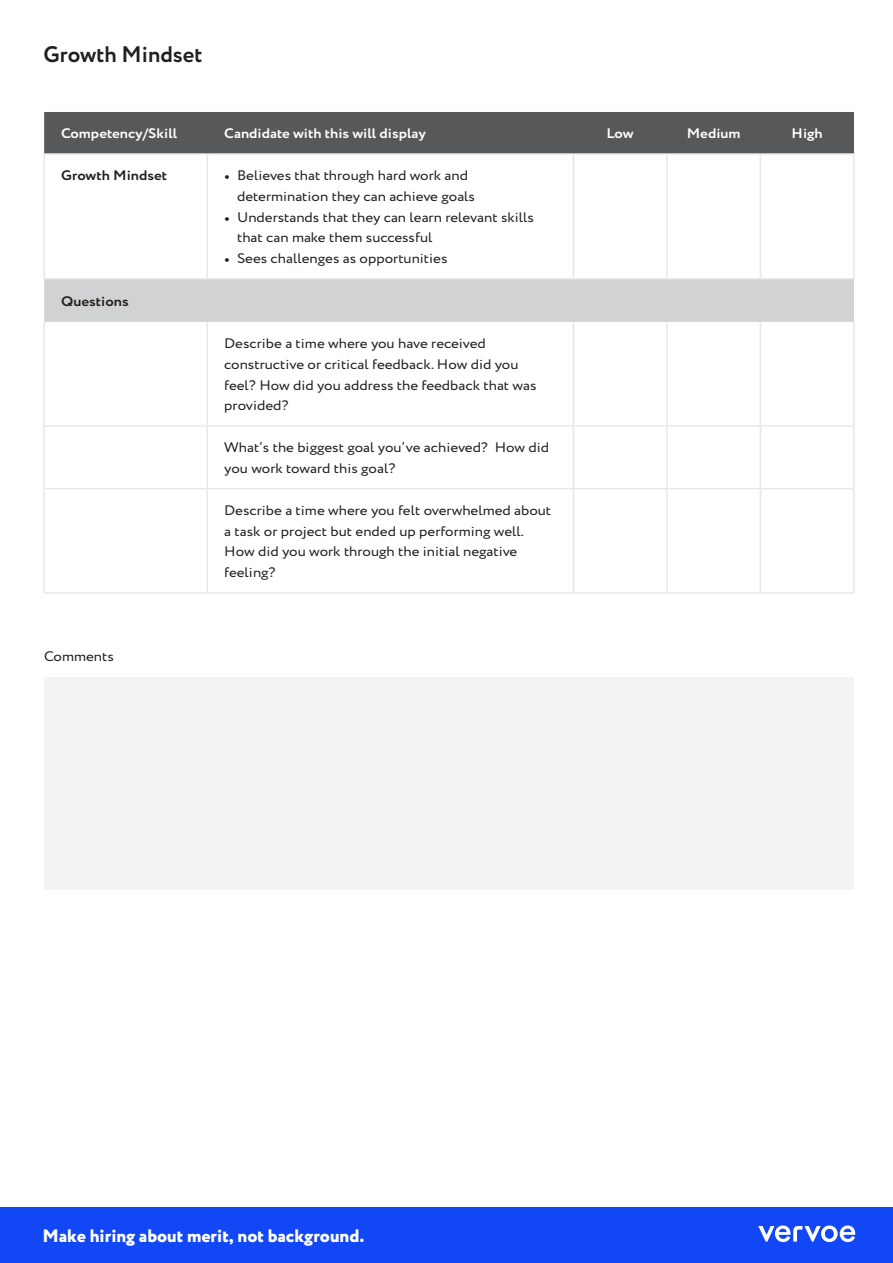
<style>
.page{position:relative;width:893px;height:1263px;background:#fff}
.page>*{position:absolute;margin:0;border:0;box-sizing:border-box;transform-origin:0 0}
.t1{font:700 22.5px "Circe";color:#231f20}
.t2{font:800 18px "Circe";color:#fff}
.t3{font:13.8px/20.7px "Circe";color:#231f20;scale:1.09 1}
.t4{font:700 13.8px "Circe";color:#fff;scale:1.09 1}
.t5{font:700 13.8px "Circe";color:#231f20;scale:1.09 1}
.s1{font-family:"Minion Pro"}
</style>
<div class="page">
<div style="left:0;top:1208px;width:893px;height:55px;background:#1247f6"></div>
<svg style="left:758px;top:1225px;width:97px;height:17px"></svg>
<div style="left:44px;top:112px;width:810px;height:41px;background:#57585a"></div>
<div style="left:44px;top:279px;width:810px;height:43px;background:#d1d2d4"></div>
<div style="left:44px;top:677px;width:810px;height:212px;background:#f2f3f4"></div>
<hr style="left:43px;top:322px;width:2px;height:104px;background:#e6e7e9">
<hr style="left:207px;top:322px;width:1px;height:103px;background:#e6e7e9">
<hr style="left:573px;top:322px;width:1px;height:103px;background:#e6e7e9">
<hr style="left:666px;top:322px;width:2px;height:103px;background:#e6e7e9">
<hr style="left:760px;top:322px;width:1px;height:103px;background:#e6e7e9">
<hr style="left:853px;top:322px;width:2px;height:104px;background:#e6e7e9">
<hr style="left:43px;top:426px;width:2px;height:63px;background:#e6e7e9">
<hr style="left:207px;top:427px;width:1px;height:61px;background:#e6e7e9">
<hr style="left:573px;top:427px;width:1px;height:61px;background:#e6e7e9">
<hr style="left:666px;top:427px;width:2px;height:61px;background:#e6e7e9">
<hr style="left:760px;top:427px;width:1px;height:61px;background:#e6e7e9">
<hr style="left:853px;top:426px;width:2px;height:63px;background:#e6e7e9">
<hr style="left:43px;top:489px;width:2px;height:103px;background:#e6e7e9">
<hr style="left:207px;top:489px;width:1px;height:103px;background:#e6e7e9">
<hr style="left:573px;top:489px;width:1px;height:103px;background:#e6e7e9">
<hr style="left:666px;top:489px;width:2px;height:103px;background:#e6e7e9">
<hr style="left:760px;top:489px;width:1px;height:103px;background:#e6e7e9">
<hr style="left:853px;top:489px;width:2px;height:103px;background:#e6e7e9">
<hr style="left:45px;top:425px;width:162px;height:2px;background:#e6e7e9">
<hr style="left:207px;top:425px;width:366px;height:2px;background:#e6e7e9">
<hr style="left:573px;top:425px;width:94px;height:2px;background:#e6e7e9">
<hr style="left:667px;top:425px;width:93px;height:2px;background:#e6e7e9">
<hr style="left:760px;top:425px;width:93px;height:2px;background:#e6e7e9">
<hr style="left:45px;top:488px;width:162px;height:1px;background:#e6e7e9">
<hr style="left:207px;top:488px;width:366px;height:1px;background:#e6e7e9">
<hr style="left:573px;top:488px;width:94px;height:1px;background:#e6e7e9">
<hr style="left:667px;top:488px;width:93px;height:1px;background:#e6e7e9">
<hr style="left:760px;top:488px;width:93px;height:1px;background:#e6e7e9">
<hr style="left:43px;top:592px;width:164px;height:1px;background:#e6e7e9">
<hr style="left:207px;top:592px;width:366px;height:1px;background:#e6e7e9">
<hr style="left:573px;top:592px;width:94px;height:1px;background:#e6e7e9">
<hr style="left:667px;top:592px;width:93px;height:1px;background:#e6e7e9">
<hr style="left:760px;top:592px;width:95px;height:1px;background:#e6e7e9">
<hr style="left:43px;top:153px;width:164px;height:2px;background:#e6e7e9">
<hr style="left:207px;top:153px;width:366px;height:2px;background:#e6e7e9">
<hr style="left:573px;top:153px;width:94px;height:2px;background:#e6e7e9">
<hr style="left:667px;top:153px;width:93px;height:2px;background:#e6e7e9">
<hr style="left:760px;top:153px;width:95px;height:2px;background:#e6e7e9">
<hr style="left:43px;top:278px;width:164px;height:1px;background:#e6e7e9">
<hr style="left:207px;top:278px;width:366px;height:1px;background:#e6e7e9">
<hr style="left:573px;top:278px;width:94px;height:1px;background:#e6e7e9">
<hr style="left:667px;top:278px;width:93px;height:1px;background:#e6e7e9">
<hr style="left:760px;top:278px;width:95px;height:1px;background:#e6e7e9">
<hr style="left:43px;top:155px;width:2px;height:123px;background:#e6e7e9">
<hr style="left:207px;top:155px;width:1px;height:123px;background:#e6e7e9">
<hr style="left:573px;top:155px;width:1px;height:123px;background:#e6e7e9">
<hr style="left:666px;top:155px;width:2px;height:123px;background:#e6e7e9">
<hr style="left:760px;top:155px;width:1px;height:123px;background:#e6e7e9">
<hr style="left:853px;top:155px;width:2px;height:123px;background:#e6e7e9">
<p class="t1" style="left:43px;top:39px;width:161px">Growth Mindset</p>
<p class="t4" style="left:61px;top:124px;width:108px">Competency/Skill</p>
<p class="t4" style="left:224px;top:124px;width:187px">Candidate with this will display</p>
<p class="t4" style="left:606px;top:124px;width:26px">Low</p>
<p class="t4" style="left:687px;top:124px;width:51px">Medium</p>
<p class="t4" style="left:792px;top:124px;width:30px">High</p>
<p class="t5" style="left:61px;top:166px;width:99px">Growth Mindset</p>
<p class="t3" style="left:237px;top:166px;width:220px;text-indent:-13px"><span class="s1">•</span> Believes that through hard work and determination they can achieve goals</p>
<p class="t3" style="left:237px;top:207px;width:274px;text-indent:-13px"><span class="s1">•</span> Understands that they can learn relevant skills that can make them successful</p>
<p class="t3" style="left:224px;top:249px;width:206px"><span class="s1">•</span> Sees challenges as opportunities</p>
<p class="t5" style="left:61px;top:292px;width:63px">Questions</p>
<p class="t3" style="left:224px;top:334px;width:288px">Describe a time where you have received constructive or critical feedback. How did you feel? How did you address the feedback that was provided?</p>
<p class="t3" style="left:224px;top:438px;width:300px">What’s the biggest goal you’ve achieved? How did you work toward this goal?</p>
<p class="t3" style="left:224px;top:500px;width:301px">Describe a time where you felt overwhelmed about a task or project but ended up performing well.<br>How did you work through the initial negative feeling?</p>
<p class="t3" style="left:44px;top:646px;width:66px">Comments</p>
<h2 class="t2" style="left:43px;top:1224px;width:323px">Make hiring about merit, not background.</h2>
</div>
